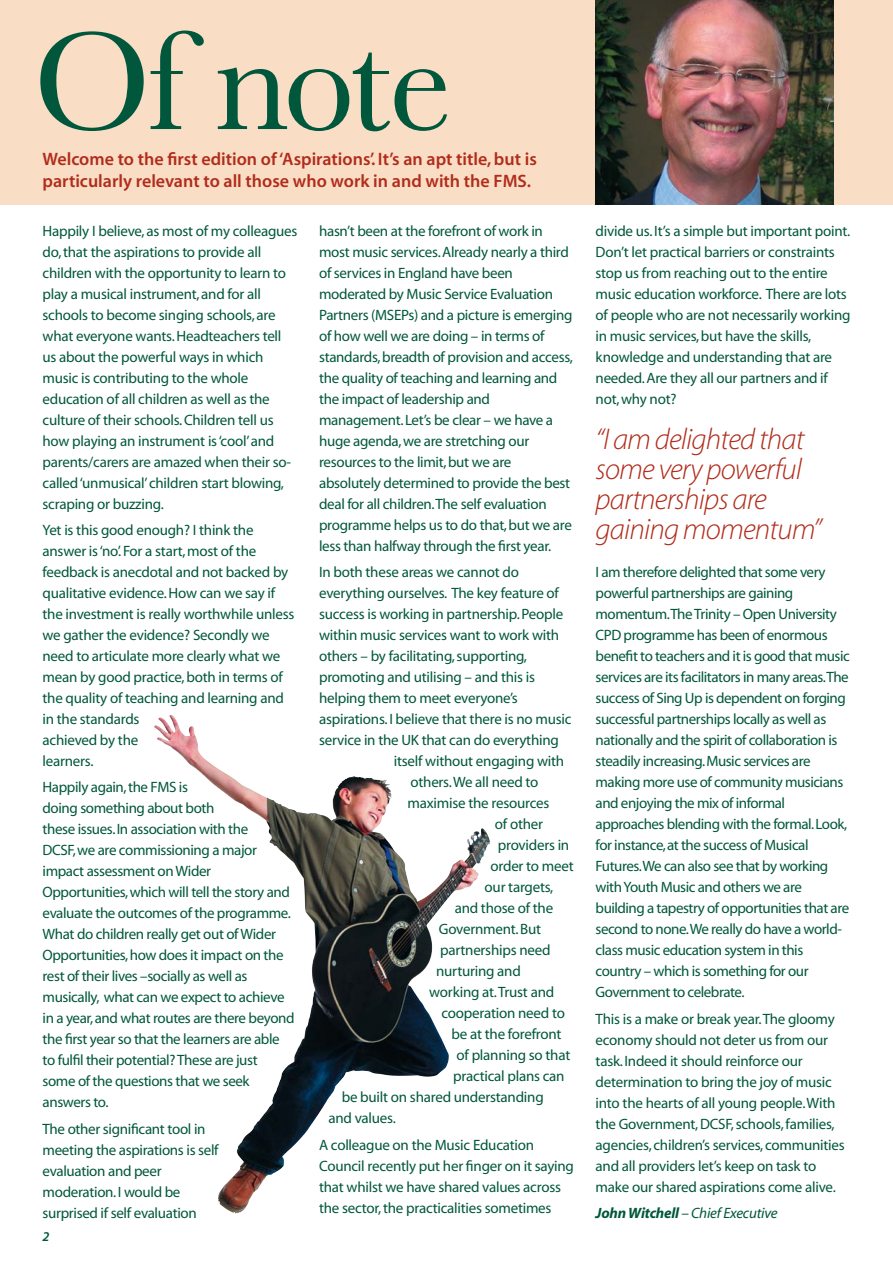
<style>
.page{position:relative;width:893px;height:1263px;background:#fff}
.page>*{position:absolute;margin:0;border:0;box-sizing:border-box;transform-origin:0 0}
.t1{font:144px "Baskerville No 2 BT";letter-spacing:-.06em;color:#00573c}
.t2{font:30px/30px "Myriad MM It 215 600";letter-spacing:-.03em;color:#b12c1b}
.t3{font:18px/22.5px "Myriad MM 565 600";color:#b12c1b}
.t4{font:15px/21px "Myriad MM 400 600";letter-spacing:-.02em;color:#00573c}
.t5{font:15px "Myriad MM It 400 600";letter-spacing:-.015em;color:#00573c}
.t6{font:13.5px "Myriad MM It 565 600";color:#00573c}
.s1{font-family:"Myriad MM It 700 600"}
</style>
<div class="page">
<div style="left:0;top:0;width:892px;height:204px;background:#f9dec5"></div>
<img style="left:595px;top:0;width:238px;height:204px">
<img style="left:218px;top:807px;width:272px;height:407px">
<h1 class="t1" style="left:34px;top:27px;width:423px">Of note</h1>
<p class="t3" style="left:43px;top:149px;width:496px">Welcome to the first edition of ‘Aspirations’. It’s an apt title, but is particularly relevant to all those who work in and with the FMS.</p>
<p class="t4" style="left:43px;top:222px;width:256px">Happily I believe, as most of my colleagues do, that the aspirations to provide all children with the opportunity to learn to play a musical instrument, and for all schools to become singing schools, are what everyone wants. Headteachers tell us about the powerful ways in which music is contributing to the whole education of all children as well as the culture of their schools. Children tell us how playing an instrument is ‘cool’and parents/carers are amazed when their so&shy;called ‘unmusical’children start blowing, scraping or buzzing.</p>
<p class="t4" style="left:43px;top:521px;width:253px">Yet is this good enough? I think the answer is ‘no’. For a start, most of the feedback is anecdotal and not backed by qualitative evidence. How can we say if the investment is really worthwhile unless we gather the evidence? Secondly we need to articulate more clearly what we mean by good practice, both in terms of the quality of teaching and learning and in the standards<br>achieved by the<br>learners.</p>
<p class="t4" style="left:43px;top:778px;width:253px">Happily again,the FMS is<br>doing something about both<br>these issues.In association with the DCSF,we are commissioning a major impact assessment on Wider Opportunities,which will tell the story and evaluate the outcomes of the programme.<br>What do children really get out of Wider Opportunities,how does it impact on the rest of their lives –socially as well as musically, what can we expect to achieve in a year,and what routes are there beyond the first year so that the learners are able to fulfil their potential? These are just<br>some of the questions that we seek answers to.</p>
<p class="t4" style="left:43px;top:1120px;width:178px">The other significant tool in meeting the aspirations is self evaluation and peer moderation.I would be surprised if self evaluation</p>
<p class="t4" style="left:319px;top:222px;width:255px">hasn’t been at the forefront of work in most music services.Already nearly a third of services in England have been moderated by Music Service Evaluation Partners (MSEPs) and a picture is emerging of how well we are doing – in terms of standards,breadth of provision and access, the quality of teaching and learning and the impact of leadership and management.Let’s be clear – we have a huge agenda,we are stretching our resources to the limit,but we are absolutely determined to provide the best deal for all children.The self evaluation programme helps us to do that,but we are less than halfway through the first year.</p>
<p class="t4" style="left:319px;top:563px;width:201px">In both these areas we cannot do</p>
<p class="t4" style="left:319px;top:584px;width:241px">everything ourselves. The key feature of</p>
<p class="t4" style="left:319px;top:605px;width:246px">success is working in partnership. People</p>
<p class="t4" style="left:319px;top:626px;width:241px">within music services want to work with</p>
<p class="t4" style="left:319px;top:647px;width:209px">others – by facilitating, supporting,</p>
<p class="t4" style="left:319px;top:668px;width:217px">promoting and utilising – and this is</p>
<p class="t4" style="left:319px;top:689px;width:200px">helping them to meet everyone’s</p>
<p class="t4" style="left:319px;top:710px;width:254px">aspirations. I believe that there is no music</p>
<p class="t4" style="left:319px;top:731px;width:241px">service in the UK that can do everything</p>
<p class="t4" style="left:394px;top:752px;width:172px">itself without engaging with</p>
<p class="t4" style="left:410px;top:773px;width:129px">others.We all need to</p>
<p class="t4" style="left:407px;top:794px;width:143px">maximise the resources</p>
<p class="t4" style="left:495px;top:815px;width:50px">of other</p>
<p class="t4" style="left:498px;top:836px;width:73px">providers in</p>
<p class="t4" style="left:490px;top:857px;width:85px">order to meet</p>
<p class="t4" style="left:484px;top:878px;width:70px">our targets,</p>
<p class="t4" style="left:454px;top:899px;width:100px">and those of the</p>
<p class="t4" style="left:439px;top:920px;width:104px">Government. But</p>
<p class="t4" style="left:440px;top:941px;width:112px">partnerships need</p>
<p class="t4" style="left:436px;top:962px;width:86px">nurturing and</p>
<p class="t4" style="left:429px;top:983px;width:126px">working at.Trust and</p>
<p class="t4" style="left:441px;top:1004px;width:125px">cooperation need to</p>
<p class="t4" style="left:451px;top:1025px;width:111px">be at the forefront</p>
<p class="t4" style="left:456px;top:1046px;width:115px">of planning so that</p>
<p class="t4" style="left:453px;top:1067px;width:113px">practical plans can</p>
<p class="t4" style="left:342px;top:1088px;width:203px">be built on shared understanding</p>
<p class="t4" style="left:328px;top:1109px;width:69px">and values.</p>
<p class="t4" style="left:319px;top:1135px;width:256px">A colleague on the Music Education Council recently put her finger on it saying that whilst we have shared values across the sector, the practicalities sometimes</p>
<p class="t6" style="left:43px;top:1231px;width:9px">2</p>
<p class="t4" style="left:595px;top:222px;width:256px">divide us. It’s a simple but important point.<br>Don’t let practical barriers or constraints stop us from reaching out to the entire music education workforce. There are lots of people who are not necessarily working in music services, but have the skills, knowledge and understanding that are needed. Are they all our partners and if not, why not?</p>
<h2 class="t2" style="left:595px;top:426px;width:228px">“I am delighted that some very powerful partnerships are gaining momentum”</h2>
<p class="t4" style="left:595px;top:563px;width:256px">I am therefore delighted that some very powerful partnerships are gaining momentum.The Trinity – Open University CPD programme has been of enormous benefit to teachers and it is good that music services are its facilitators in many areas.The success of Sing Up is dependent on forging successful partnerships locally as well as nationally and the spirit of collaboration is steadily increasing.Music services are making more use of community musicians and enjoying the mix of informal approaches blending with the formal.Look, for instance,at the success of Musical Futures.We can also see that by working with Youth Music and others we are building a tapestry of opportunities that are second to none.We really do have a world&shy;class music education system in this country – which is something for our Government to celebrate.</p>
<p class="t4" style="left:595px;top:1009px;width:250px">This is a make or break year.The gloomy economy should not deter us from our task. Indeed it should reinforce our determination to bring the joy of music into the hearts of all young people.With the Government, DCSF, schools, families, agencies, children’s services, communities and all providers let’s keep on task to make our shared aspirations come alive.</p>
<p class="t5" style="left:595px;top:1207px;width:183px"><span class="s1">John Witchell</span> – Chief Executive</p>
</div>
